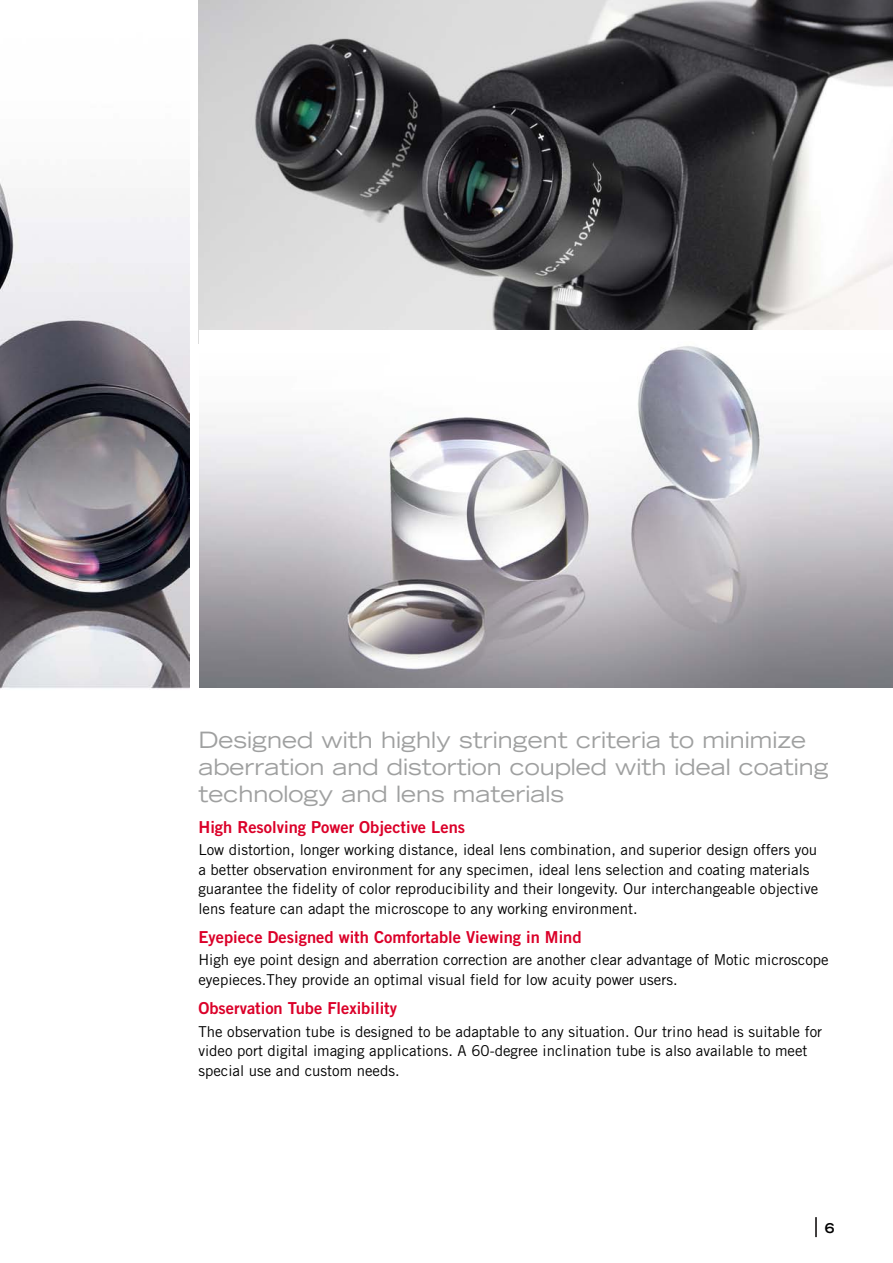
<style>
.page{position:relative;width:893px;height:1263px;background:#fff}
.page>*{position:absolute;margin:0;border:0;box-sizing:border-box;transform-origin:0 0}
.t1{font:expanded 22.5px/27px "Trade Gothic LT Std";color:#9fa0a0}
.t2{font:16.5px "Trade Gothic LT Std Bd 2";color:#db0029}
.t3{font:15px/19.5px "Trade Gothic LT Std";color:#000}
.t4{font:700 expanded 13.5px "Trade Gothic LT Std";color:#000}
</style>
<div class="page">
<img style="left:0;top:178px;width:190px;height:511px">
<img style="left:198px;top:0;width:695px;height:344px">
<img style="left:199px;top:331px;width:694px;height:356px">
<hr style="left:815px;top:1217px;width:2px;height:20px;background:#040000">
<h1 class="t1" style="left:198px;top:726px;width:632px">Designed with highly stringent criteria to minimize aberration and distortion coupled with ideal coating technology and lens materials</h1>
<p class="t2" style="left:198px;top:816px;width:268px">High Resolving Power Objective Lens</p>
<p class="t3" style="left:198px;top:840px;width:621px">Low distortion, longer working distance, ideal lens combination, and superior design offers you a better observation environment for any specimen, ideal lens selection and coating materials guarantee the fidelity of color reproducibility and their longevity. Our interchangeable objective lens feature can adapt the microscope to any working environment.</p>
<p class="t2" style="left:198px;top:927px;width:385px">Eyepiece Designed with Comfortable Viewing in Mind</p>
<p class="t3" style="left:198px;top:950px;width:632px">High eye point design and aberration correction are another clear advantage of Motic microscope eyepieces.They provide an optimal visual field for low acuity power users.</p>
<p class="t2" style="left:198px;top:998px;width:200px">Observation Tube Flexibility</p>
<p class="t3" style="left:198px;top:1021px;width:625px">The observation tube is designed to be adaptable to any situation. Our trino head is suitable for video port digital imaging applications. A 60-degree inclination tube is also available to meet special use and custom needs.</p>
<p class="t4" style="left:825px;top:1219px;width:6px">6</p>
</div>
